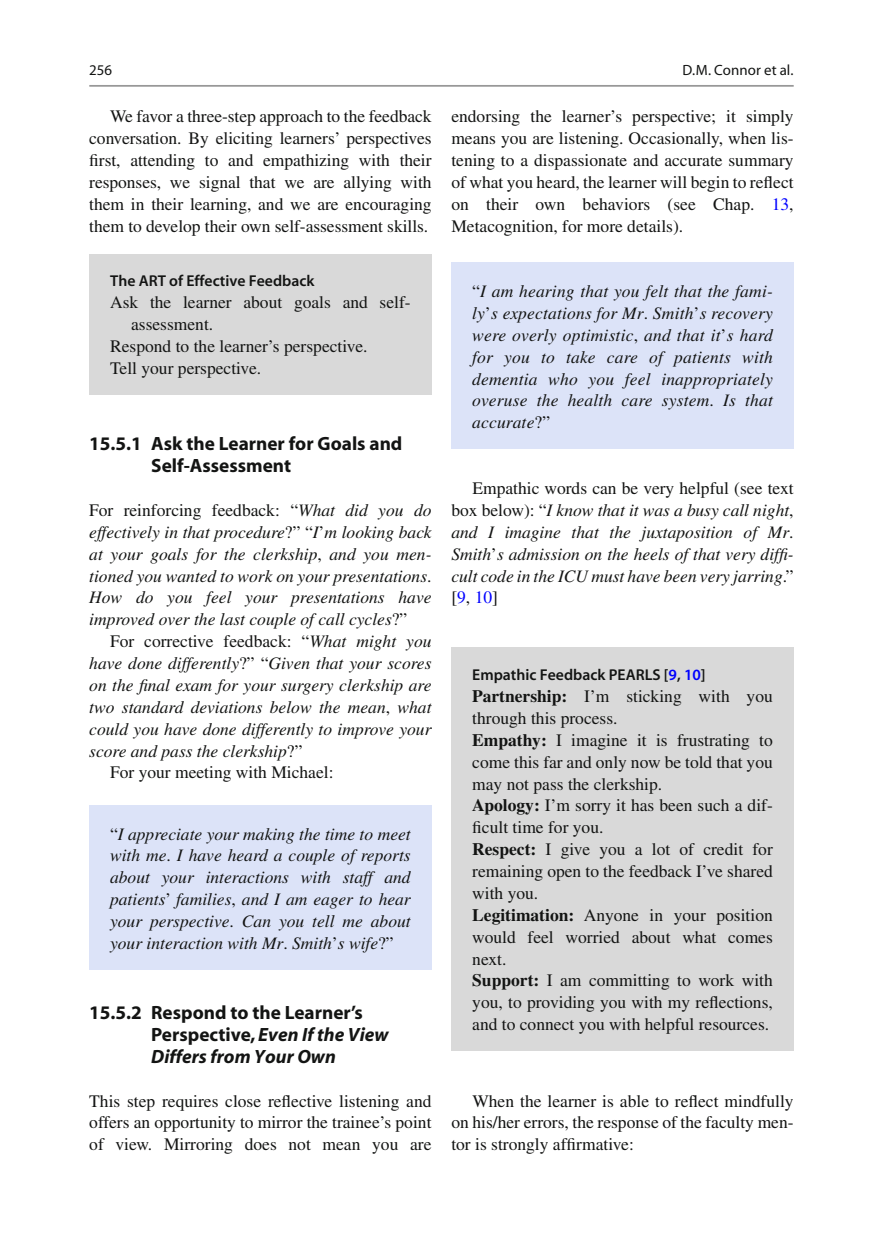
<style>
.page{position:relative;width:883px;height:1260px;background:#fff}
.page>*{position:absolute;margin:0;border:0;box-sizing:border-box;transform-origin:0 0}
.t1{font:700 19.25px/21.9px "Myriad";color:#131413}
.t2{font:17.5px/21.9px "Times";color:#131413;text-align:justify}
.t3{font:italic 17.5px/21.9px "Times";color:#131413;text-align:justify}
.t4{font:600 15.75px "Myriad";color:#131413}
.t5{font:14.88px "Myriad";color:#131413}
.s1{font-style:normal}
.s2{font-style:italic}
.s3{color:#00f}
.s4{font-style:normal;color:#00f}
.s5{font-weight:700}
</style>
<div class="page">
<div style="left:89px;top:254px;width:343px;height:141px;background:#d9d9d9"></div>
<div style="left:89px;top:805px;width:343px;height:165px;background:#dce3f8"></div>
<div style="left:451px;top:262px;width:343px;height:187px;background:#dce3f8"></div>
<div style="left:451px;top:648px;width:343px;height:403px;background:#d9d9d9"></div>
<hr style="left:89px;top:85px;width:705px;height:2px;background:#989898">
<p class="t5" style="left:89px;top:64px;width:24px">256</p>
<p class="t2" style="left:89px;top:107px;width:344px;text-indent:21px">We favor a three-step approach to the feedback conversation. By eliciting learners’ perspectives first, attending to and empathizing with their responses, we signal that we are allying with them in their learning, and we are encouraging them to develop their own self-assessment skills.</p>
<p class="t4" style="left:110px;top:272px;width:206px">The ART of Effective Feedback</p>
<p class="t2" style="left:110px;top:293px;width:302px">Ask the learner about goals and self-</p>
<p class="t2" style="left:131px;top:315px;width:84px">assessment.</p>
<p class="t2" style="left:110px;top:337px;width:259px">Respond to the learner’s perspective.</p>
<p class="t2" style="left:110px;top:359px;width:153px">Tell your perspective.</p>
<p class="t1" style="left:151px;top:434px;width:253px;text-indent:-62px">15.5.1 Ask the Learner for Goals and<br>Self-Assessment</p>
<p class="t3" style="left:89px;top:501px;width:344px"><span class="s1">For reinforcing feedback: “</span> What did you do effectively in that procedure <span class="s1">?” “</span> I <span class="s1">’</span> m looking back at your goals for the clerkship <span class="s1">,</span> and you men&shy;tioned you wanted to work on your presentations <span class="s1">.<br></span>How do you feel your presentations have improved over the last couple of call cycles <span class="s1">?”</span></p>
<p class="t2" style="left:110px;top:632px;width:323px">For corrective feedback: “ <span class="s2">What might you</span></p>
<p class="t3" style="left:89px;top:654px;width:344px">have done differently <span class="s1">?” “</span> Given that your scores</p>
<p class="t3" style="left:89px;top:676px;width:344px">on the final exam for your surgery clerkship are</p>
<p class="t3" style="left:89px;top:698px;width:344px">two standard deviations below the mean <span class="s1">,</span> what</p>
<p class="t3" style="left:89px;top:719px;width:344px">could you have done differently to improve your</p>
<p class="t3" style="left:89px;top:741px;width:215px">score and pass the clerkship <span class="s1">?”</span></p>
<p class="t2" style="left:110px;top:763px;width:225px">For your meeting with Michael:</p>
<p class="t3" style="left:110px;top:824px;width:302px"><span class="s1">“</span> I appreciate your making the time to meet with me <span class="s1">.</span> I have heard a couple of reports about your interactions with staff and patients <span class="s1">’</span> families <span class="s1">,</span> and I am eager to hear your perspective <span class="s1">.</span> Can you tell me about your interaction with Mr <span class="s1">.</span> Smith <span class="s1">’</span> s wife <span class="s1">?”</span></p>
<p class="t1" style="left:151px;top:1003px;width:239px;text-indent:-62px">15.5.2 Respond to the Learner’s<br>Perspective, <span class="s2">Even If the View<br>Differs from Your Own</span></p>
<p class="t2" style="left:89px;top:1091px;width:344px">This step requires close reflective listening and offers an opportunity to mirror the trainee’s point of view. Mirroring does not mean you are</p>
<p class="t5" style="left:683px;top:64px;width:112px">D.M. Connor et al.</p>
<p class="t2" style="left:451px;top:107px;width:344px">endorsing the learner’s perspective; it simply means you are listening. Occasionally, when lis&shy;tening to a dispassionate and accurate summary of what you heard, the learner will begin to reflect on their own behaviors (see Chap. <span class="s3">13</span>, Metacognition, for more details).</p>
<p class="t3" style="left:472px;top:282px;width:302px"><span class="s1">“</span> I am hearing that you felt that the fami&shy;ly <span class="s1">’</span> s expectations for Mr <span class="s1">.</span> Smith <span class="s1">’</span> s recovery were overly optimistic <span class="s1">,</span> and that it <span class="s1">’</span> s hard for you to take care of patients with dementia who you feel inappropriately overuse the health care system <span class="s1">.</span> Is that accurate <span class="s1">?”</span></p>
<p class="t3" style="left:451px;top:479px;width:344px;text-indent:21px"><span class="s1">Empathic words can be very helpful (see text box below): “</span> I know that it was a busy call night <span class="s1">, </span>and I imagine that the juxtaposition of Mr <span class="s1">.<br></span>Smith <span class="s1">’</span> s admission on the heels of that very diffi&shy;cult code in the ICU must have been very jarring <span class="s1">.” [</span> <span class="s4">9</span> <span class="s1">,</span> <span class="s4">10</span> <span class="s1">]</span></p>
<p class="t4" style="left:472px;top:665px;width:235px">Empathic Feedback PEARLS [ <span class="s3">9</span> , <span class="s3">10</span> ]</p>
<p class="t2" style="left:472px;top:687px;width:302px;text-align:left"><span class="s5">Partnership:</span> I’m sticking with you through this process.<br><span class="s5">Empathy:</span> I imagine it is frustrating to come this far and only now be told that you may not pass the clerkship.<br><span class="s5">Apology:</span> I’m sorry it has been such a dif&shy;ficult time for you.<br><span class="s5">Respect:</span> I give you a lot of credit for remaining open to the feedback I’ve shared with you.<br><span class="s5">Legitimation:</span> Anyone in your position would feel worried about what comes next.<br><span class="s5">Support:</span> I am committing to work with you, to providing you with my reflections, and to connect you with helpful resources.</p>
<p class="t2" style="left:451px;top:1091px;width:344px;text-indent:21px">When the learner is able to reflect mindfully on his/her errors, the response of the faculty men&shy;tor is strongly affirmative:</p>
</div>
